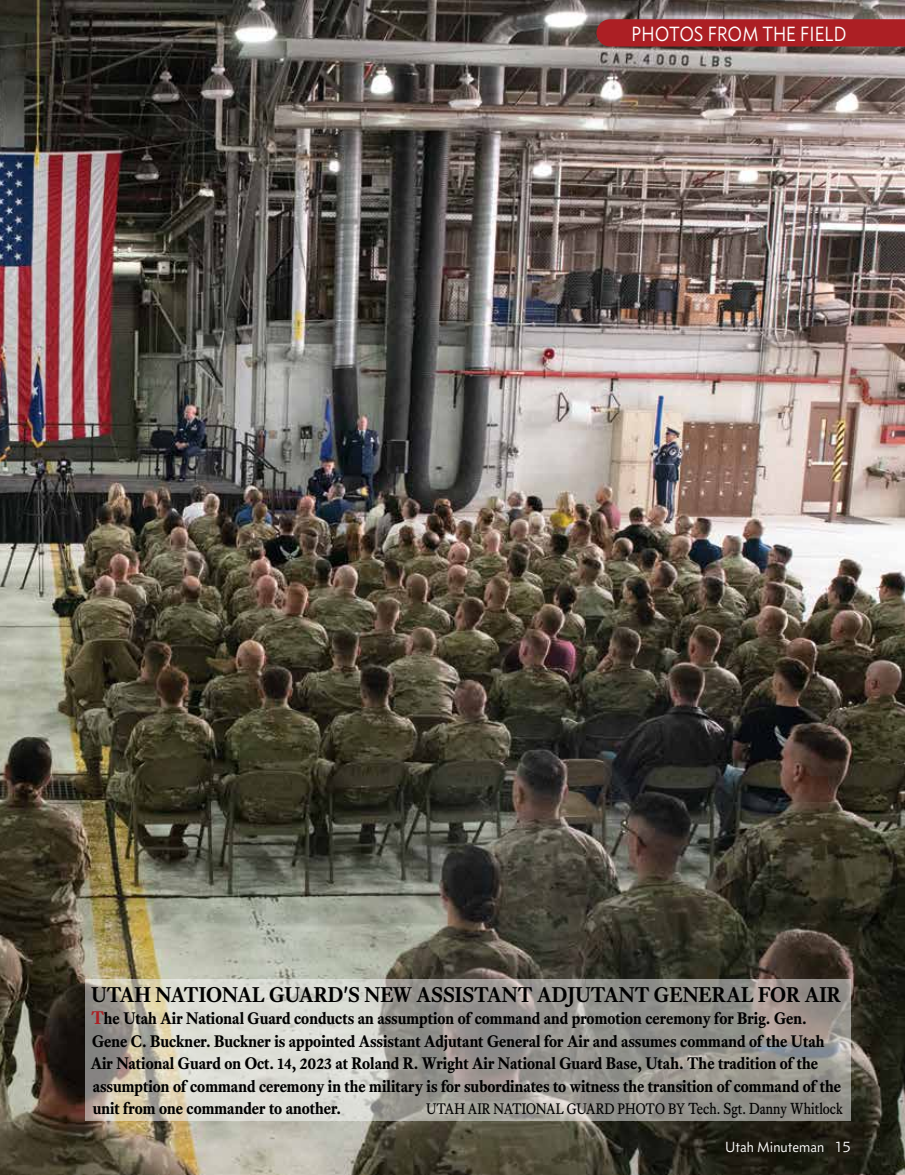
<style>
.page{position:relative;width:905px;height:1175px;background:#fff}
.page>*{position:absolute;margin:0;border:0;box-sizing:border-box;transform-origin:0 0}
.t1{font:700 21px "Equity Text B";color:#000;scale:.96 1}
.t2{font:21px "Concourse T3 Tab";color:#fff;scale:.91 1}
.t3{font:700 16.5px/22.5px "Equity Text A";color:#000;scale:.95 1}
.t4{font:15px "Equity Text A";color:#000;scale:.9 1}
.t5{font:15px "Concourse T3 Tab";color:#fff}
.s1{font-size:18px;color:#ab1f23}
.s2{font-size:15.75px}
</style>
<div class="page">
<img style="left:0;top:0;width:904px;height:1174px">
<div style="left:596px;top:19px;width:308px;height:27px;background:#ac1f24"></div>
<svg style="left:85px;top:979px;width:765px;height:141px;background:#aeaca4"></svg>
<p class="t2" style="left:631px;top:21px;width:238px">PHOTOS FROM THE FIELD</p>
<p class="t1" style="left:91px;top:981px;width:782px">UTAH NATIONAL GUARD'S NEW ASSISTANT ADJUTANT GENERAL FOR AIR</p>
<p class="t3" style="left:91px;top:1007px;width:791px"><span class="s1">T</span>he Utah Air National Guard conducts an assumption of command and promotion ceremony for Brig. Gen.<br>Gene C. Buckner. Buckner is appointed Assistant Adjutant General for Air and assumes command of the Utah Air National Guard on Oct. 14, 2023 at Roland R. Wright Air National Guard Base, Utah. The tradition of the assumption of command ceremony in the military is for subordinates to witness the transition of command of the unit from one commander to another.</p>
<p class="t4" style="left:426px;top:1100px;width:464px">UTAH AIR NATIONAL GUARD PHOTO BY <span class="s2">Tech. Sgt. Danny Whitlock</span></p>
<p class="t5" style="left:725px;top:1137px;width:127px">Utah Minuteman 15</p>
</div>
